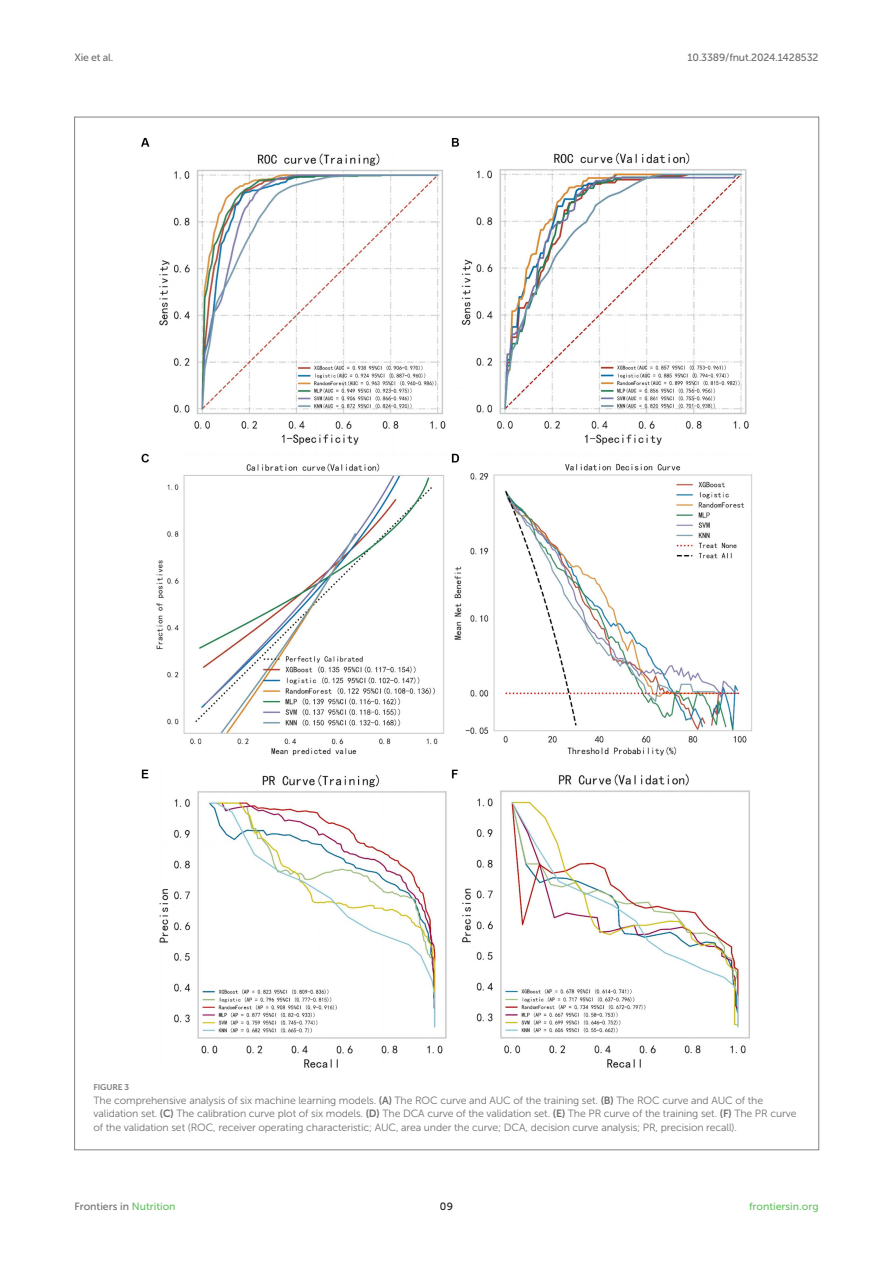
<style>
.page{position:relative;width:893px;height:1263px;background:#fff}
.page>*{position:absolute;margin:0;border:0;box-sizing:border-box;transform-origin:0 0}
.FIG_LEG{font:10.5px/13.5px "Museo Sans 300";letter-spacing:-.01em;color:#706f70}
.t1{font:10.5px "Museo Sans 500";letter-spacing:-.015em;color:#706f70}
.t2{font:10.5px "Museo Sans 500";color:#65c161}
.t3{font:10.5px "Museo Sans 500";color:#1b1c1b}
.FIG_HD{font:8.25px "Museo Sans 700";letter-spacing:-.01em;color:#7e7f7f}
.s1{font-family:"Museo Sans 700"}
.s2{color:#65c161}
</style>
<div class="page">
<img style="left:141px;top:138px;width:611px;height:930px">
<p class="t1" style="left:74px;top:51px;width:41px">Xie et al.</p>
<p class="t1" style="left:687px;top:51px;width:133px">10.3389/fnut.2024.1428532</p>
<p class="FIG_HD" style="left:94px;top:1083px;width:37px">FIGURE 3</p>
<p class="FIG_LEG" style="left:94px;top:1093px;width:704px">The comprehensive analysis of six machine learning models. <span class="s1">(A)</span> The ROC curve and AUC of the training set. <span class="s1">(B)</span> The ROC curve and AUC of the validation set. <span class="s1">(C)</span> The calibration curve plot of six models. <span class="s1">(D)</span> The DCA curve of the validation set. <span class="s1">(E)</span> The PR curve of the training set. <span class="s1">(F)</span> The PR curve of the validation set (ROC, receiver operating characteristic; AUC, area under the curve; DCA, decision curve analysis; PR, precision recall).</p>
<p class="t1" style="left:74px;top:1200px;width:103px">Frontiers in <span class="s2">Nutrition</span></p>
<p class="t3" style="left:440px;top:1200px;width:15px">09</p>
<p class="t2" style="left:749px;top:1200px;width:71px">frontiersin.org</p>
</div>
